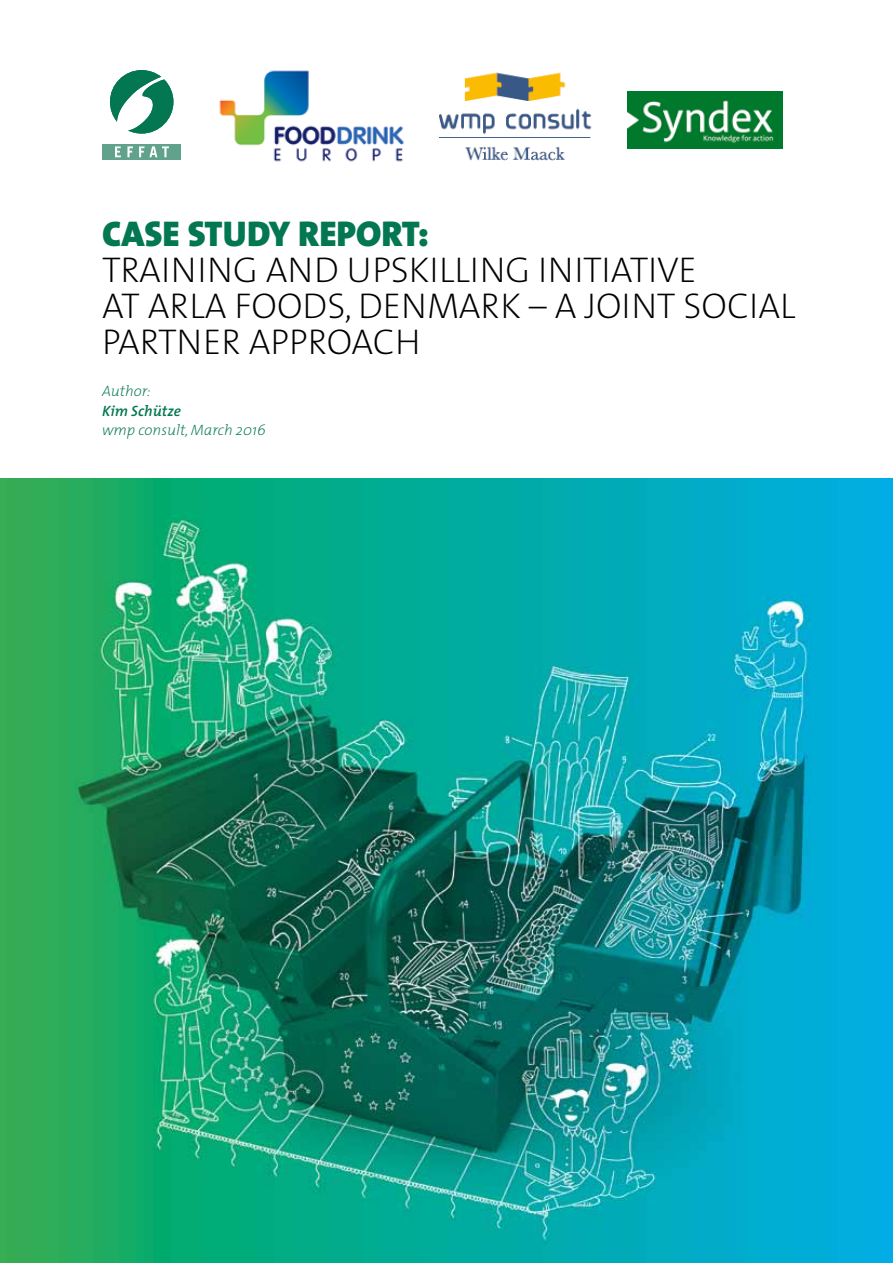
<style>
.page{position:relative;width:893px;height:1263px;background:#fff}
.page>*{position:absolute;margin:0;border:0;box-sizing:border-box;transform-origin:0 0}
.t1{font:36px/36px "The Mix Extra Light Caps";color:#000}
.t2{font:36px "The Mix Black Caps";color:#037751}
.t3{font:italic 200 15px "The Mix";color:#037751}
.t4{font:italic 600 15px "The Mix";color:#037751}
</style>
<div class="page">
<svg style="left:110px;top:70px;width:63px;height:64px"></svg>
<div style="left:102px;top:144px;width:78px;height:16px;background:#61a28c"></div>
<svg style="left:115px;top:146px;width:6px;height:11px"></svg>
<svg style="left:127px;top:146px;width:6px;height:11px"></svg>
<svg style="left:139px;top:146px;width:30px;height:11px"></svg>
<img style="left:219px;top:70px;width:186px;height:92px">
<img style="left:0;top:478px;width:893px;height:785px">
<img style="left:439px;top:72px;width:153px;height:89px">
<img style="left:628px;top:92px;width:154px;height:56px">
<p class="t2" style="left:102px;top:203px;width:328px">CASE STUDY REPORT:</p>
<p class="t1" style="left:102px;top:250px;width:695px">TRAINING AND UPSKILLING INITIATIVE<br>AT ARLA FOODS, DENMARK – A JOINT SOCIAL<br>PARTNER APPROACH</p>
<p class="t3" style="left:102px;top:379px;width:50px">Author:</p>
<p class="t4" style="left:102px;top:398px;width:80px">Kim Schütze</p>
<p class="t3" style="left:102px;top:418px;width:165px">wmp consult, March 2016</p>
</div>
